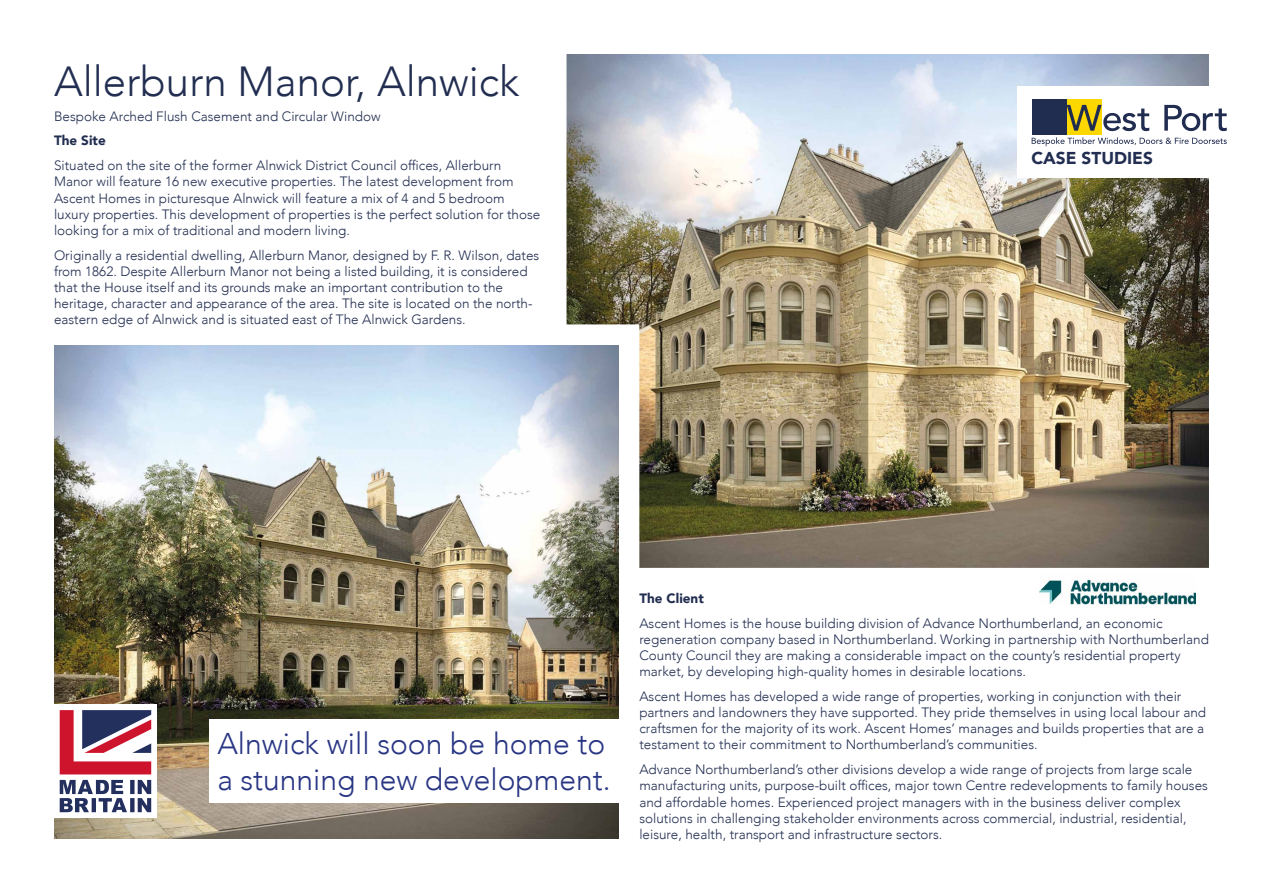
<style>
.page{position:relative;width:1263px;height:893px;background:#fff}
.page>*{position:absolute;margin:0;border:0;box-sizing:border-box;transform-origin:0 0}
.t1{font:300 42px "Avenir";color:#222e51}
.t2{font:300 30px/36px "Avenir";color:#283583}
.t3{font:900 17.1px "Avenir";color:#222e51}
.t4{font:300 13.5px/16.2px "Avenir";color:#222e51}
.t5{font:900 13.5px "Avenir";color:#222e51}
</style>
<div class="page">
<img style="left:54px;top:346px;width:564px;height:493px">
<img style="left:566px;top:54px;width:643px;height:514px">
<div style="left:209px;top:720px;width:410px;height:83px;background:#fff"></div>
<div style="left:1017px;top:86px;width:246px;height:92px;background:#fff"></div>
<svg style="left:1032px;top:137px;width:195px;height:9px"></svg>
<div style="left:1032px;top:99px;width:35px;height:35px;background:#212c51"></div>
<div style="left:1067px;top:99px;width:35px;height:35px;background:#fdd700"></div>
<svg style="left:1067px;top:105px;width:160px;height:26px"></svg>
<div style="left:0;top:705px;width:157px;height:113px;background:#fff"></div>
<svg style="left:60px;top:710px;width:91px;height:64px"></svg>
<svg style="left:60px;top:780px;width:91px;height:32px"></svg>
<img style="left:1039px;top:579px;width:157px;height:25px">
<h1 class="t1" style="left:54px;top:57px;width:467px">Allerburn Manor, Alnwick</h1>
<p class="t4" style="left:54px;top:108px;width:328px">Bespoke Arched Flush Casement and Circular Window</p>
<p class="t5" style="left:54px;top:129px;width:53px">The Site</p>
<p class="t4" style="left:54px;top:157px;width:488px">Situated on the site of the former Alnwick District Council offices, Allerburn Manor will feature 16 new executive properties. The latest development from Ascent Homes in picturesque Alnwick will feature a mix of 4 and 5 bedroom luxury properties. This development of properties is the perfect solution for those looking for a mix of traditional and modern living.</p>
<p class="t4" style="left:54px;top:247px;width:487px">Originally a residential dwelling, Allerburn Manor, designed by F. R. Wilson, dates from 1862. Despite Allerburn Manor not being a listed building, it is considered that the House itself and its grounds make an important contribution to the heritage, character and appearance of the area. The site is located on the north&shy;eastern edge of Alnwick and is situated east of The Alnwick Gardens.</p>
<p class="t3" style="left:1031px;top:144px;width:123px">CASE STUDIES</p>
<h2 class="t2" style="left:217px;top:725px;width:395px">Alnwick will soon be home to a stunning new development.</h2>
<p class="t5" style="left:639px;top:587px;width:66px">The Client</p>
<p class="t4" style="left:639px;top:615px;width:571px">Ascent Homes is the house building division of Advance Northumberland, an economic regeneration company based in Northumberland. Working in partnership with Northumberland County Council they are making a considerable impact on the county’s residential property market, by developing high-quality homes in desirable locations.</p>
<p class="t4" style="left:639px;top:688px;width:568px">Ascent Homes has developed a wide range of properties, working in conjunction with their partners and landowners they have supported. They pride themselves in using local labour and craftsmen for the majority of its work. Ascent Homes’ manages and builds properties that are a testament to their commitment to Northumberland’s communities.</p>
<p class="t4" style="left:639px;top:761px;width:570px">Advance Northumberland’s other divisions develop a wide range of projects from large scale manufacturing units, purpose-built offices, major town Centre redevelopments to family houses and affordable homes. Experienced project managers with in the business deliver complex solutions in challenging stakeholder environments across commercial, industrial, residential, leisure, health, transport and infrastructure sectors.</p>
</div>
